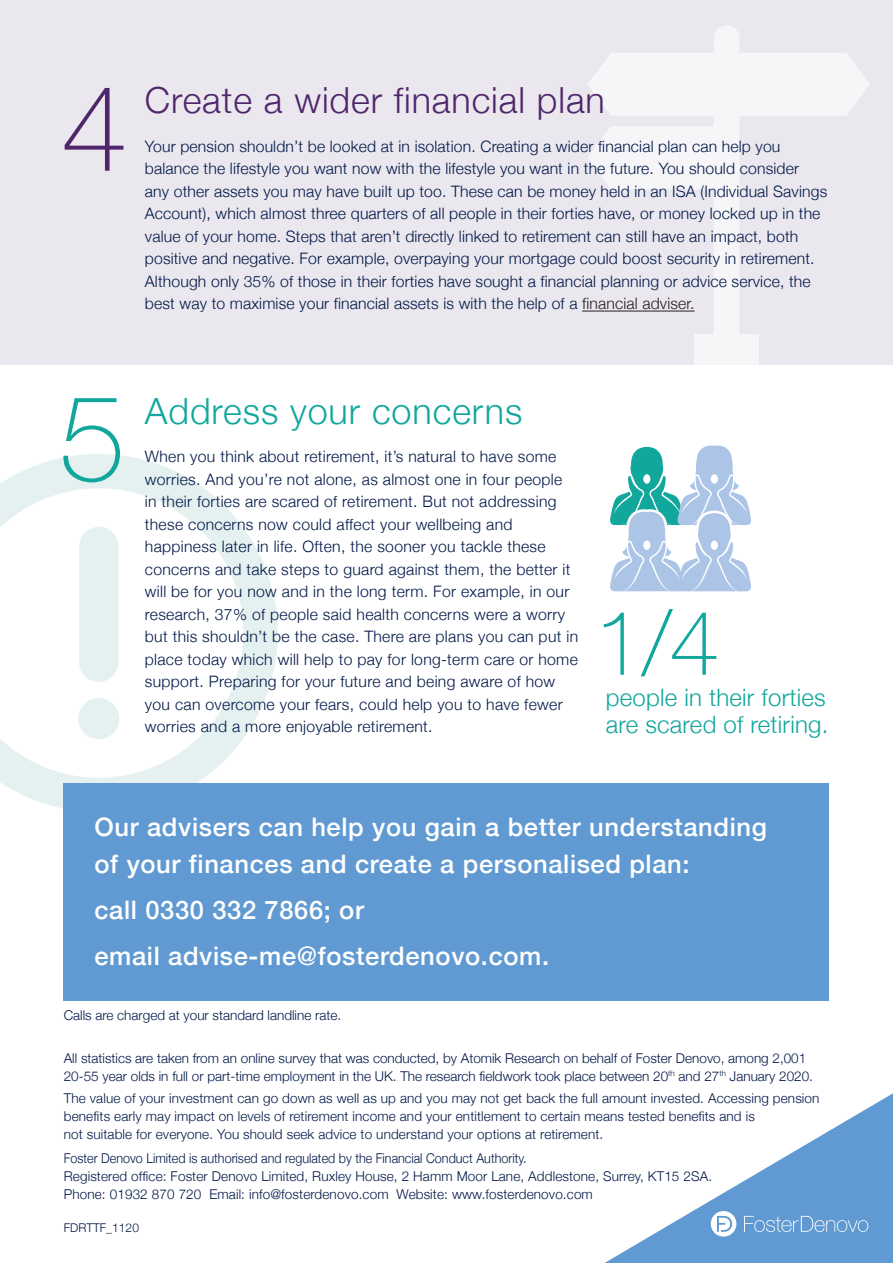
<style>
.page{position:relative;width:893px;height:1263px;background:#fff}
.page>*{position:absolute;margin:0;border:0;box-sizing:border-box;transform-origin:0 0}
.t1{font:100 120px "Helvetica Neue";color:#4f266b}
.t2{font:100 120px "Helvetica Neue";color:#12a79d}
.t3{font:100 90px "Helvetica Neue";color:#12a79d}
.t4{font:300 36px "Helvetica Neue";letter-spacing:.025em;color:#4f266b}
.t5{font:300 36px "Helvetica Neue";letter-spacing:.025em;color:#12a79d}
.t6{font:500 25.5px/37.5px "Helvetica Neue";letter-spacing:.025em;color:#fff}
.t7{font:300 24px/27px "Helvetica Neue";letter-spacing:.01em;color:#12a79d}
.t8{font:300 15.75px/22.5px "Helvetica Neue";letter-spacing:.01em;color:#001748}
.t9{font:300 13.5px/18px "Helvetica Neue";letter-spacing:.01em;color:#001748}
.t10{font:300 13.5px/18px "Helvetica Neue";letter-spacing:.01em;color:#001748;scale:.93 1}
.t11{font:300 12px "Helvetica Neue";color:#001748}
.s1{color:#231f20}
</style>
<div class="page">
<svg style="left:0;top:454px;width:278px;height:358px"></svg>
<div style="left:79px;top:527px;width:39px;height:155px;background:#e4f1f0;border-radius:20px"></div>
<div style="left:78px;top:698px;width:41px;height:41px;background:#e4f1f0;border-radius:50%"></div>
<div style="left:0;top:0;width:893px;height:364px;background:#eae7ee"></div>
<svg style="left:604px;top:1093px;width:289px;height:170px"></svg>
<svg style="left:744px;top:1216px;width:124px;height:16px;background:#7aaad9"></svg>
<svg style="left:711px;top:1211px;width:25px;height:25px"></svg>
<div style="left:64px;top:784px;width:765px;height:217px;background:#619ad2"></div>
<svg style="left:587px;top:26px;width:283px;height:339px"></svg>
<hr style="left:582px;top:311px;width:113px;height:1px;background:#231f20">
<svg style="left:610px;top:445px;width:141px;height:147px"></svg>
<div style="left:643px;top:540px;width:7px;height:10px;background:#fff;border-radius:50%"></div>
<h1 class="t1" style="left:61px;top:37px;width:68px">4</h1>
<h3 class="t4" style="left:145px;top:72px;width:462px">Create a wider financial plan</h3>
<p class="t8" style="left:145px;top:134px;width:684px">Your pension shouldn’t be looked at in isolation. Creating a wider financial plan can help you balance the lifestyle you want now with the lifestyle you want in the future. You should consider<br>any other assets you may have built up too. These can be money held in an ISA (Individual Savings Account), which almost three quarters of all people in their forties have, or money locked up in the value of your home. Steps that aren’t directly linked to retirement can still have an impact, both positive and negative. For example, overpaying your mortgage could boost security in retirement.<br>Although only 35% of those in their forties have sought a financial planning or advice service, the best way to maximise your financial assets is with the help of a <span class="s1">financial adviser.</span></p>
<h1 class="t2" style="left:59px;top:347px;width:68px">5</h1>
<h3 class="t5" style="left:145px;top:382px;width:379px">Address your concerns</h3>
<p class="t8" style="left:145px;top:444px;width:435px">When you think about retirement, it’s natural to have some worries. And you’re not alone, as almost one in four people<br>in their forties are scared of retirement. But not addressing these concerns now could affect your wellbeing and happiness later in life. Often, the sooner you tackle these concerns and take steps to guard against them, the better it will be for you now and in the long term. For example, in our research, 37% of people said health concerns were a worry but this shouldn’t be the case. There are plans you can put in place today which will help to pay for long-term care or home support. Preparing for your future and being aware of how you can overcome your fears, could help you to have fewer worries and a more enjoyable retirement.</p>
<h2 class="t3" style="left:594px;top:574px;width:127px">1/4</h2>
<h3 class="t7" style="left:606px;top:682px;width:224px">people in their forties are scared of retiring.</h3>
<h3 class="t6" style="left:94px;top:806px;width:674px">Our advisers can help you gain a better understanding of your finances and create a personalised plan:</h3>
<h3 class="t6" style="left:94px;top:885px;width:456px;line-height:46px">call 0330 332 7866; or<br>email advise-me@fosterdenovo.com.</h3>
<p class="t9" style="left:64px;top:1005px;width:279px">Calls are charged at your standard landline rate.</p>
<p class="t9" style="left:64px;top:1048px;width:751px">All statistics are taken from an online survey that was conducted, by Atomik Research on behalf of Foster Denovo, among 2,001<br>20-55 year olds in full or part-time employment in the UK. The research fieldwork took place between 20<sup>th</sup> and 27<sup>th</sup> January 2020.</p>
<p class="t9" style="left:64px;top:1088px;width:757px">The value of your investment can go down as well as up and you may not get back the full amount invested. Accessing pension benefits early may impact on levels of retirement income and your entitlement to certain means tested benefits and is<br>not suitable for everyone. You should seek advice to understand your options at retirement.</p>
<p class="t10" style="left:64px;top:1148px;width:699px">Foster Denovo Limited is authorised and regulated by the Financial Conduct Authority.<br>Registered office: Foster Denovo Limited, Ruxley House, 2 Hamm Moor Lane, Addlestone, Surrey, KT15 2SA.<br>Phone: 01932 870 720 Email: info@fosterdenovo.com Website: www.fosterdenovo.com</p>
<p class="t11" style="left:64px;top:1218px;width:77px">FDRTTF_1120</p>
</div>
